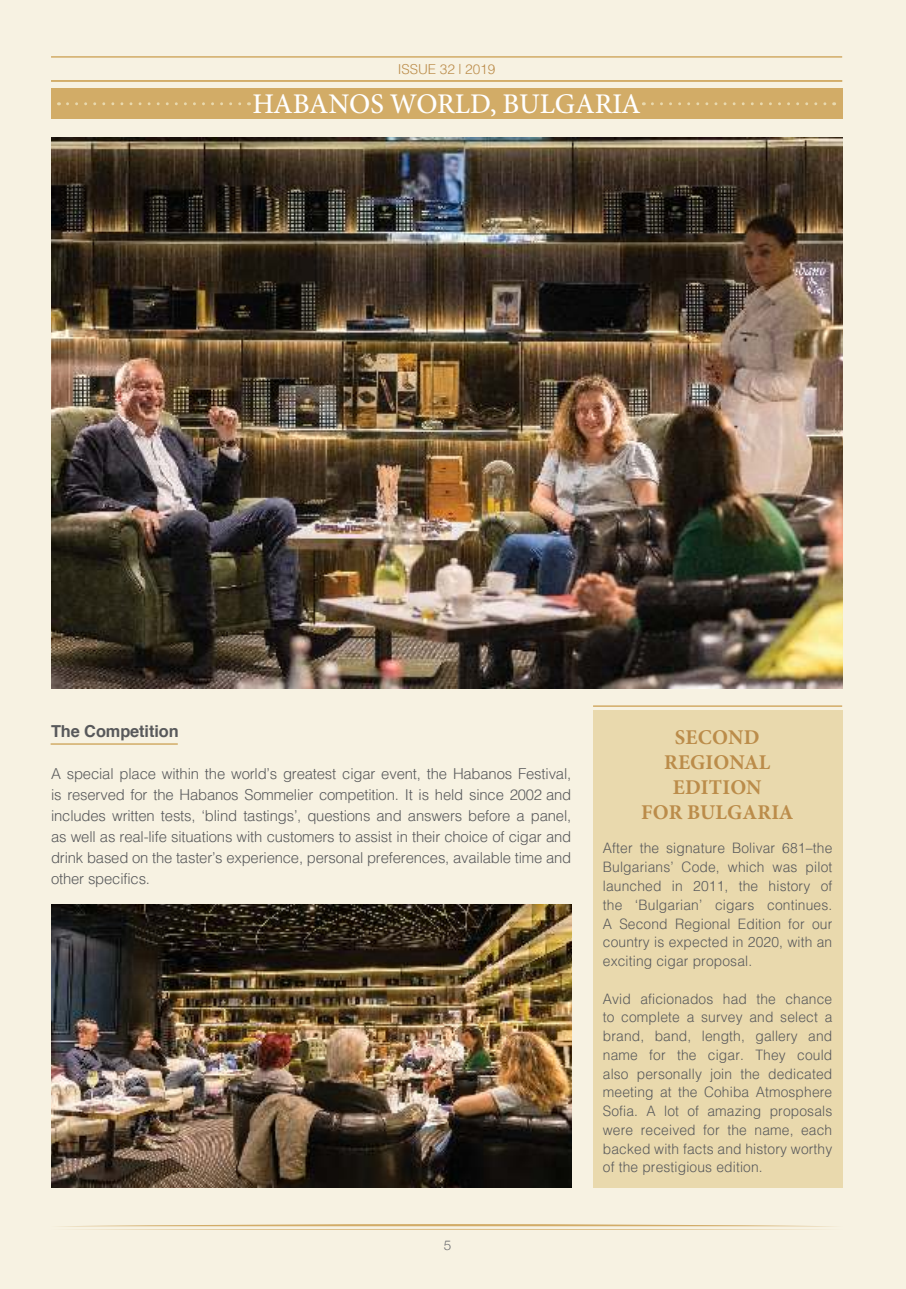
<style>
.page{position:relative;width:906px;height:1289px;background:#fff}
.page>*{position:absolute;margin:0;border:0;box-sizing:border-box;transform-origin:0 0}
.t1{font:500 28.5px "Minion Pro";color:#fff}
.t2{font:700 21px/25.2px "Minion Pro";letter-spacing:.01em;color:#bb8c4a;text-align:center}
.t3{font:300 16.5px/21px "Helv Cyr";letter-spacing:-.01em;color:#58595b;text-align:justify}
.t4{font:700 16.5px "Helvetica";letter-spacing:-.005em;color:#58595b}
.t5{font:300 15.75px/18.8px "Helv Cyr";letter-spacing:.01em;color:#58595b;text-align:justify}
.t6{font:300 15px "Helv Cyr";letter-spacing:-.005em;color:#bb8c4a}
.t7{font:300 13.5px "Helvetica Neue";color:#6d6e71}
</style>
<div class="page">
<div style="left:0;top:0;width:906px;height:1288px;background:#f7f2e2"></div>
<div style="left:593px;top:710px;width:249px;height:477px;background:#e9d9ad"></div>
<img style="left:51px;top:137px;width:791px;height:551px">
<img style="left:51px;top:904px;width:521px;height:283px">
<hr style="left:51px;top:743px;width:127px;height:1px;background:#d2ac67">
<hr style="left:593px;top:705px;width:249px;height:2px;background:#d2ac67">
<svg style="left:59px;top:1224px;width:775px;height:5px"></svg>
<hr style="left:51px;top:56px;width:791px;height:2px;background:#d2ac67">
<hr style="left:51px;top:80px;width:791px;height:2px;background:#d2ac67">
<div style="left:51px;top:88px;width:791px;height:31px;background:#d2ac67"></div>
<svg style="left:68px;top:102px;width:181px;height:3px"></svg>
<svg style="left:652px;top:102px;width:182px;height:3px"></svg>
<p class="t6" style="left:398px;top:61px;width:99px">ISSUE 32 | 2019</p>
<h1 class="t1" style="left:252px;top:93px;width:390px">HABANOS WORLD, BULGARIA</h1>
<p class="t4" style="left:51px;top:724px;width:129px">The Competition</p>
<p class="t3" style="left:51px;top:762px;width:522px">A special place within the world’s greatest cigar event, the Habanos Festival, is reserved for the Habanos Sommelier competition. It is held since 2002 and includes written tests, ‘blind tastings’, questions and answers before a panel, as well as real-life situations with customers to assist in their choice of cigar and drink based on the taster’s experience, personal preferences, available time and other specifics.</p>
<p class="t7" style="left:444px;top:1239px;width:9px">5</p>
<h2 class="t2" style="left:641px;top:723px;width:154px">SECOND<br>REGIONAL<br>EDITION<br>FOR BULGARIA</h2>
<p class="t5" style="left:603px;top:839px;width:231px">After the signature Bolivar 681—the Bulgarians’ Code, which was pilot launched in 2011, the history of the ‘Bulgarian’ cigars continues.<br>A Second Regional Edition for our country is expected in 2020, with an exciting cigar proposal.</p>
<p class="t5" style="left:603px;top:989px;width:231px">Avid aficionados had the chance to complete a survey and select a brand, band, length, gallery and name for the cigar. They could also personally join the dedicated meeting at the Cohiba Atmosphere Sofia. A lot of amazing proposals were received for the name, each backed with facts and history worthy of the prestigious edition.</p>
</div>
